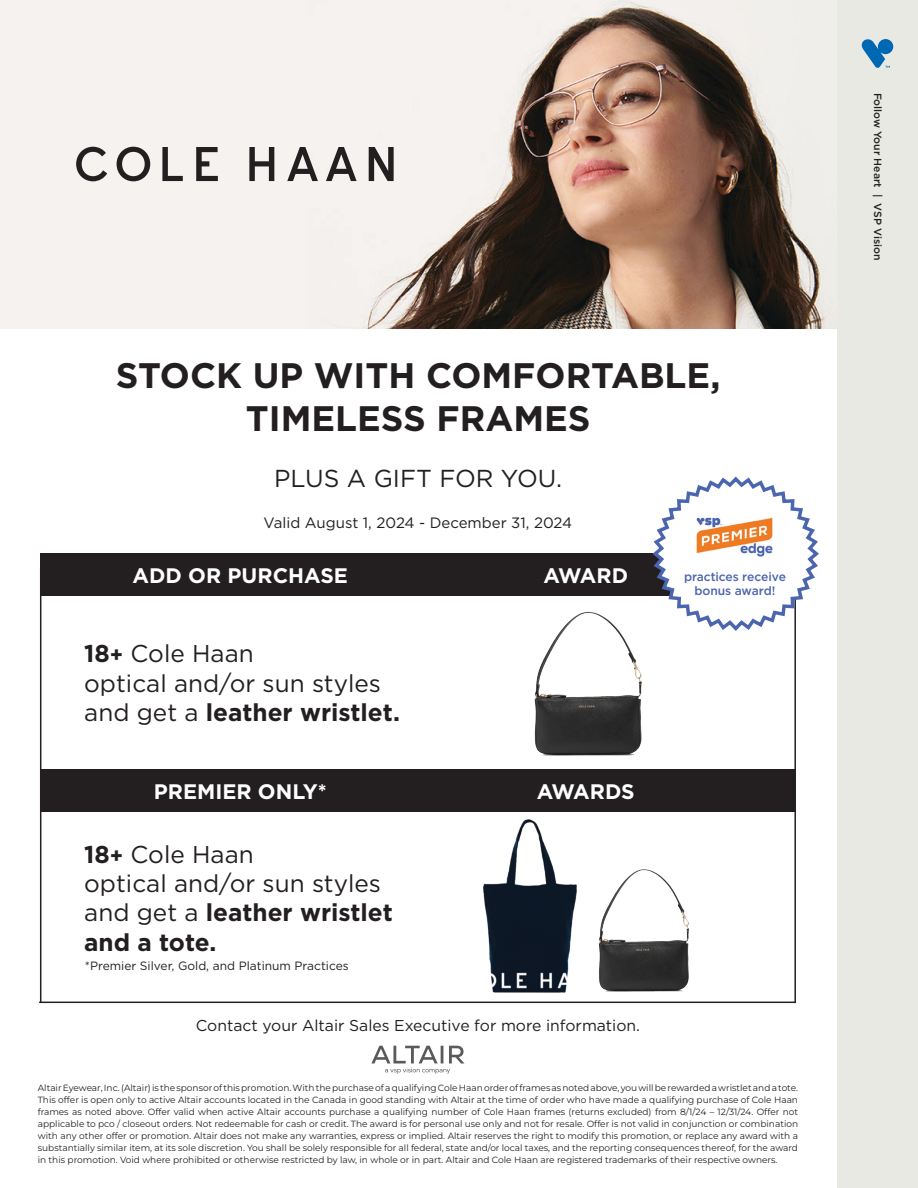
<style>
.page{position:relative;width:918px;height:1188px;background:#fff}
.page>*{position:absolute;margin:0;border:0;box-sizing:border-box;transform-origin:0 0}
.t1{font:700 35.4px/42.5px "Gotham";color:#231f20;text-align:center}
.t2{font:24.45px "Gotham";color:#231f20}
.t3{font:24.3px/29.2px "Gotham";color:#231f20}
.t4{font:700 21px "Gotham";color:#fff}
.t5{font:15.75px "Gotham";color:#231f20}
.t6{font:15px "Gotham";color:#231f20}
.t7{font:500 12.15px/14.5px "Gotham";letter-spacing:-.01em;color:#4b65af;text-align:center}
.t8{font:12px "Gotham";color:#231f20}
.t9{font:500 10.5px "Gotham";color:#231f20}
.t10{font:9px/12px "Montserrat";color:#231f20;text-align:justify}
.s1{font-weight:700}
.s2{font-weight:700;font-size:21px}
</style>
<div class="page">
<div style="left:0;top:0;width:918px;height:328px;background:#f6f2ef"></div>
<img style="left:313px;top:1px;width:524px;height:327px">
<svg style="left:76px;top:147px;width:318px;height:34px"></svg>
<img style="left:534px;top:611px;width:108px;height:145px">
<img style="left:483px;top:819px;width:94px;height:174px">
<img style="left:579px;top:869px;width:127px;height:133px">
<hr style="left:40px;top:568px;width:1px;height:435px;background:#231f20">
<hr style="left:39px;top:1002px;width:757px;height:1px;background:#231f20">
<hr style="left:794px;top:568px;width:2px;height:435px;background:#231f20">
<div style="left:40px;top:554px;width:756px;height:42px;background:#231f20"></div>
<div style="left:40px;top:770px;width:756px;height:42px;background:#231f20"></div>
<svg style="left:371px;top:1046px;width:93px;height:28px"></svg>
<svg style="left:650px;top:476px;width:169px;height:157px"></svg>
<img style="left:695px;top:515px;width:80px;height:43px">
<div style="left:837px;top:0;width:81px;height:1188px;background:#e8e9e3"></div>
<svg style="left:862px;top:39px;width:31px;height:29px"></svg>
<p class="t1" style="left:116px;top:354px;width:606px">STOCK UP WITH COMFORTABLE,<br>TIMELESS FRAMES</p>
<p class="t2" style="left:274px;top:463px;width:289px">PLUS A GIFT FOR YOU.</p>
<p class="t6" style="left:264px;top:513px;width:310px">Valid August 1, 2024 - December 31, 2024</p>
<p class="t4" style="left:133px;top:563px;width:217px">ADD OR PURCHASE</p>
<p class="t3" style="left:84px;top:639px;width:317px"><span class="s1">18</span><span class="s2">+</span> Cole Haan<br>optical and/or sun styles and get a <span class="s1">leather wristlet.</span></p>
<p class="t4" style="left:154px;top:779px;width:174px">PREMIER ONLY*</p>
<p class="t3" style="left:84px;top:839px;width:310px"><span class="s1">18</span><span class="s2">+</span> Cole Haan<br>optical and/or sun styles and get a <span class="s1">leather wristlet and a tote.</span></p>
<p class="t8" style="left:85px;top:958px;width:265px">*Premier Silver, Gold, and Platinum Practices</p>
<p class="t4" style="left:544px;top:564px;width:86px">AWARD</p>
<p class="t4" style="left:537px;top:780px;width:99px">AWARDS</p>
<p class="t5" style="left:196px;top:1015px;width:446px">Contact your Altair Sales Executive for more information.</p>
<p class="t7" style="left:684px;top:569px;width:104px">practices receive bonus award!</p>
<p class="t10" style="left:38px;top:1082px;width:762px">Altair Eyewear, Inc. (Altair) is the sponsor of this promotion. With the purchase of a qualifying Cole Haan order of frames as noted above, you will be rewarded a wristlet and a tote.<br>This offer is open only to active Altair accounts located in the Canada in good standing with Altair at the time of order who have made a qualifying purchase of Cole Haan frames as noted above. Offer valid when active Altair accounts purchase a qualifying number of Cole Haan frames (returns excluded) from 8/1/24 – 12/31/24. Offer not applicable to pco / closeout orders. Not redeemable for cash or credit. The award is for personal use only and not for resale. Offer is not valid in conjunction or combination with any other offer or promotion. Altair does not make any warranties, express or implied. Altair reserves the right to modify this promotion, or replace any award with a substantially similar item, at its sole discretion. You shall be solely responsible for all federal, state and/or local taxes, and the reporting consequences thereof, for the award in this promotion. Void where prohibited or otherwise restricted by law, in whole or in part. Altair and Cole Haan are registered trademarks of their respective owners.</p>
<p class="t9" style="left:885px;top:93px;width:169px;rotate:90deg">Follow Your Heart | VSP Vision</p>
</div>
